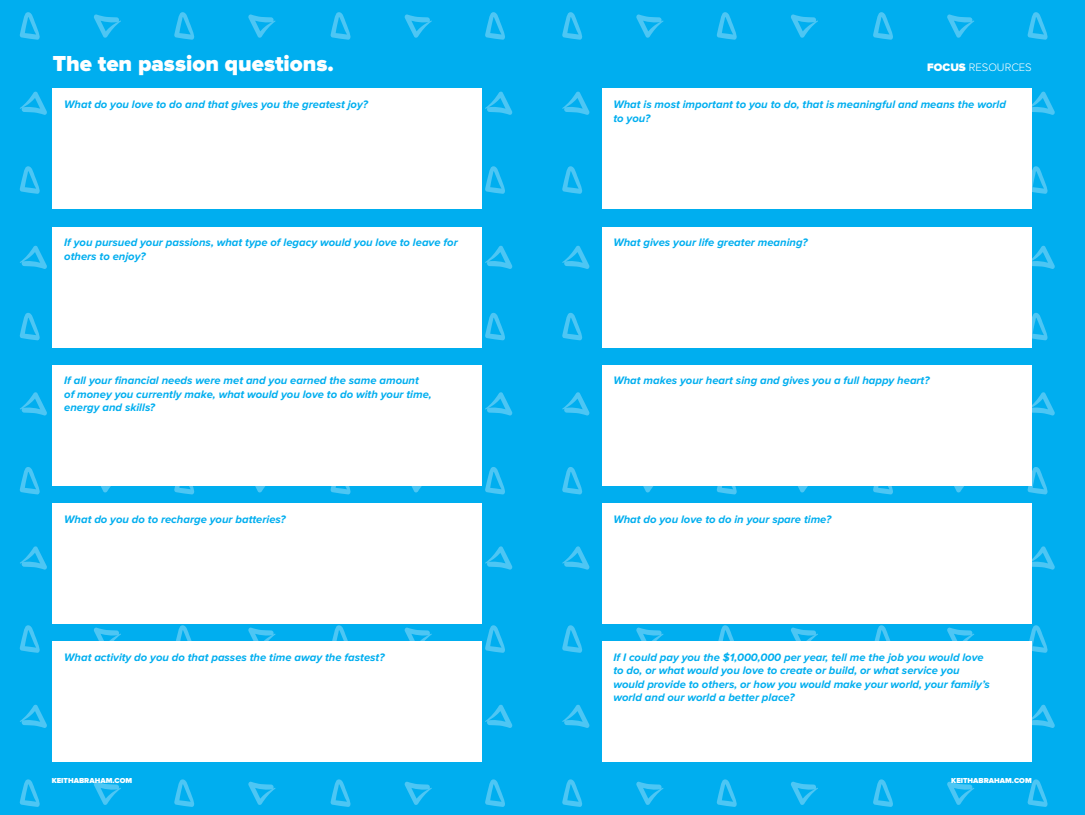
<style>
.page{position:relative;width:1085px;height:815px;background:#fff}
.page>*{position:absolute;margin:0;border:0;box-sizing:border-box;transform-origin:0 0}
.t1{font:900 22.5px "Proxima Nova";color:#fff}
.t2{font:italic 700 11.25px/13.5px "Proxima Nova";color:#00aeef}
.t3{font:300 11.25px "Proxima Nova";color:#fff}
.t4{font:900 7.5px "Proxima Nova";color:#fff}
.s1{font-weight:900}
</style>
<div class="page">
<div style="left:0;top:0;width:542px;height:815px;background:#00aeef"></div>
<svg style="left:20px;top:12px;width:20px;height:28px"></svg>
<svg style="left:94px;top:14px;width:27px;height:24px"></svg>
<svg style="left:174px;top:12px;width:20px;height:28px"></svg>
<svg style="left:248px;top:14px;width:28px;height:24px"></svg>
<svg style="left:20px;top:91px;width:27px;height:24px"></svg>
<svg style="left:20px;top:166px;width:20px;height:28px"></svg>
<svg style="left:20px;top:245px;width:27px;height:24px"></svg>
<svg style="left:330px;top:12px;width:20px;height:28px"></svg>
<svg style="left:404px;top:14px;width:28px;height:24px"></svg>
<svg style="left:485px;top:12px;width:20px;height:28px"></svg>
<svg style="left:485px;top:91px;width:28px;height:24px"></svg>
<svg style="left:485px;top:166px;width:20px;height:28px"></svg>
<svg style="left:485px;top:245px;width:28px;height:24px"></svg>
<svg style="left:20px;top:313px;width:20px;height:27px"></svg>
<svg style="left:20px;top:392px;width:27px;height:24px"></svg>
<svg style="left:20px;top:467px;width:20px;height:28px"></svg>
<svg style="left:93px;top:485px;width:28px;height:8px"></svg>
<svg style="left:174px;top:485px;width:20px;height:10px"></svg>
<svg style="left:248px;top:485px;width:28px;height:8px"></svg>
<svg style="left:20px;top:546px;width:27px;height:24px"></svg>
<svg style="left:485px;top:312px;width:20px;height:28px"></svg>
<svg style="left:485px;top:392px;width:28px;height:24px"></svg>
<svg style="left:330px;top:485px;width:20px;height:10px"></svg>
<svg style="left:404px;top:485px;width:28px;height:8px"></svg>
<svg style="left:485px;top:467px;width:20px;height:28px"></svg>
<svg style="left:485px;top:546px;width:28px;height:24px"></svg>
<svg style="left:20px;top:625px;width:20px;height:28px"></svg>
<svg style="left:94px;top:627px;width:27px;height:14px"></svg>
<svg style="left:176px;top:625px;width:16px;height:16px"></svg>
<svg style="left:248px;top:627px;width:28px;height:14px"></svg>
<svg style="left:20px;top:704px;width:27px;height:24px"></svg>
<svg style="left:20px;top:779px;width:20px;height:28px"></svg>
<svg style="left:94px;top:781px;width:27px;height:24px"></svg>
<svg style="left:174px;top:779px;width:20px;height:28px"></svg>
<svg style="left:248px;top:781px;width:28px;height:24px"></svg>
<svg style="left:332px;top:625px;width:16px;height:16px"></svg>
<svg style="left:404px;top:627px;width:28px;height:14px"></svg>
<svg style="left:485px;top:625px;width:20px;height:28px"></svg>
<svg style="left:485px;top:704px;width:28px;height:24px"></svg>
<svg style="left:330px;top:779px;width:20px;height:28px"></svg>
<svg style="left:404px;top:781px;width:28px;height:24px"></svg>
<svg style="left:485px;top:779px;width:20px;height:28px"></svg>
<div style="left:53px;top:89px;width:429px;height:120px;background:#fff"></div>
<div style="left:53px;top:227px;width:429px;height:120px;background:#fff"></div>
<div style="left:53px;top:365px;width:429px;height:120px;background:#fff"></div>
<div style="left:53px;top:503px;width:429px;height:121px;background:#fff"></div>
<div style="left:53px;top:641px;width:429px;height:121px;background:#fff"></div>
<div style="left:542px;top:0;width:542px;height:815px;background:#00aeef"></div>
<svg style="left:562px;top:12px;width:20px;height:28px"></svg>
<svg style="left:636px;top:14px;width:27px;height:24px"></svg>
<svg style="left:716px;top:12px;width:20px;height:28px"></svg>
<svg style="left:791px;top:14px;width:27px;height:24px"></svg>
<svg style="left:562px;top:91px;width:28px;height:24px"></svg>
<svg style="left:562px;top:166px;width:20px;height:28px"></svg>
<svg style="left:562px;top:245px;width:28px;height:24px"></svg>
<svg style="left:873px;top:12px;width:19px;height:28px"></svg>
<svg style="left:947px;top:14px;width:27px;height:24px"></svg>
<svg style="left:1027px;top:12px;width:20px;height:28px"></svg>
<svg style="left:1031px;top:91px;width:24px;height:24px"></svg>
<svg style="left:1031px;top:166px;width:16px;height:28px"></svg>
<svg style="left:1031px;top:245px;width:24px;height:25px"></svg>
<svg style="left:562px;top:312px;width:20px;height:28px"></svg>
<svg style="left:562px;top:392px;width:28px;height:24px"></svg>
<svg style="left:562px;top:467px;width:20px;height:28px"></svg>
<svg style="left:635px;top:485px;width:28px;height:8px"></svg>
<svg style="left:716px;top:485px;width:20px;height:10px"></svg>
<svg style="left:790px;top:485px;width:28px;height:8px"></svg>
<svg style="left:562px;top:546px;width:28px;height:24px"></svg>
<svg style="left:1031px;top:312px;width:16px;height:28px"></svg>
<svg style="left:1031px;top:392px;width:24px;height:24px"></svg>
<svg style="left:872px;top:485px;width:20px;height:10px"></svg>
<svg style="left:946px;top:485px;width:28px;height:8px"></svg>
<svg style="left:1027px;top:466px;width:20px;height:29px"></svg>
<svg style="left:1031px;top:546px;width:24px;height:24px"></svg>
<svg style="left:562px;top:625px;width:20px;height:28px"></svg>
<svg style="left:636px;top:627px;width:27px;height:14px"></svg>
<svg style="left:718px;top:625px;width:16px;height:16px"></svg>
<svg style="left:791px;top:627px;width:27px;height:14px"></svg>
<svg style="left:562px;top:704px;width:28px;height:24px"></svg>
<svg style="left:562px;top:779px;width:20px;height:28px"></svg>
<svg style="left:636px;top:781px;width:27px;height:24px"></svg>
<svg style="left:716px;top:779px;width:20px;height:28px"></svg>
<svg style="left:791px;top:781px;width:27px;height:24px"></svg>
<svg style="left:874px;top:625px;width:17px;height:16px"></svg>
<svg style="left:947px;top:627px;width:27px;height:14px"></svg>
<svg style="left:1029px;top:625px;width:18px;height:28px"></svg>
<svg style="left:1031px;top:704px;width:24px;height:25px"></svg>
<svg style="left:873px;top:779px;width:19px;height:28px"></svg>
<svg style="left:947px;top:781px;width:27px;height:24px"></svg>
<svg style="left:1027px;top:779px;width:20px;height:28px"></svg>
<div style="left:602px;top:89px;width:429px;height:120px;background:#fff"></div>
<div style="left:602px;top:227px;width:429px;height:120px;background:#fff"></div>
<div style="left:602px;top:365px;width:429px;height:120px;background:#fff"></div>
<div style="left:602px;top:503px;width:429px;height:121px;background:#fff"></div>
<div style="left:602px;top:641px;width:429px;height:121px;background:#fff"></div>
<h1 class="t1" style="left:53px;top:51px;width:283px">The ten passion questions.</h1>
<p class="t3" style="left:927px;top:61px;width:106px"><span class="s1">FOCUS</span> RESOURCES</p>
<p class="t2" style="left:64px;top:98px;width:305px">What do you love to do and that gives you the greatest joy?</p>
<p class="t2" style="left:613px;top:98px;width:394px">What is most important to you to do, that is meaningful and means the world to you?</p>
<p class="t2" style="left:64px;top:236px;width:395px">If you pursued your passions, what type of legacy would you love to leave for others to enjoy?</p>
<p class="t2" style="left:613px;top:236px;width:196px">What gives your life greater meaning?</p>
<p class="t2" style="left:64px;top:374px;width:369px">If all your financial needs were met and you earned the same amount of money you currently make, what would you love to do with your time, energy and skills?</p>
<p class="t2" style="left:613px;top:374px;width:317px">What makes your heart sing and gives you a full happy heart?</p>
<p class="t2" style="left:64px;top:512px;width:223px">What do you do to recharge your batteries?</p>
<p class="t2" style="left:613px;top:512px;width:219px">What do you love to do in your spare time?</p>
<p class="t2" style="left:64px;top:651px;width:322px">What activity do you do that passes the time away the fastest?</p>
<p class="t2" style="left:613px;top:651px;width:378px">If I could pay you the $1,000,000 per year, tell me the job you would love to do, or what would you love to create or build, or what service you would provide to others, or how you would make your world, your family’s world and our world a better place?</p>
<p class="t4" style="left:52px;top:776px;width:82px">KEITHABRAHAM.COM</p>
<p class="t4" style="left:951px;top:776px;width:82px">KEITHABRAHAM.COM</p>
</div>
